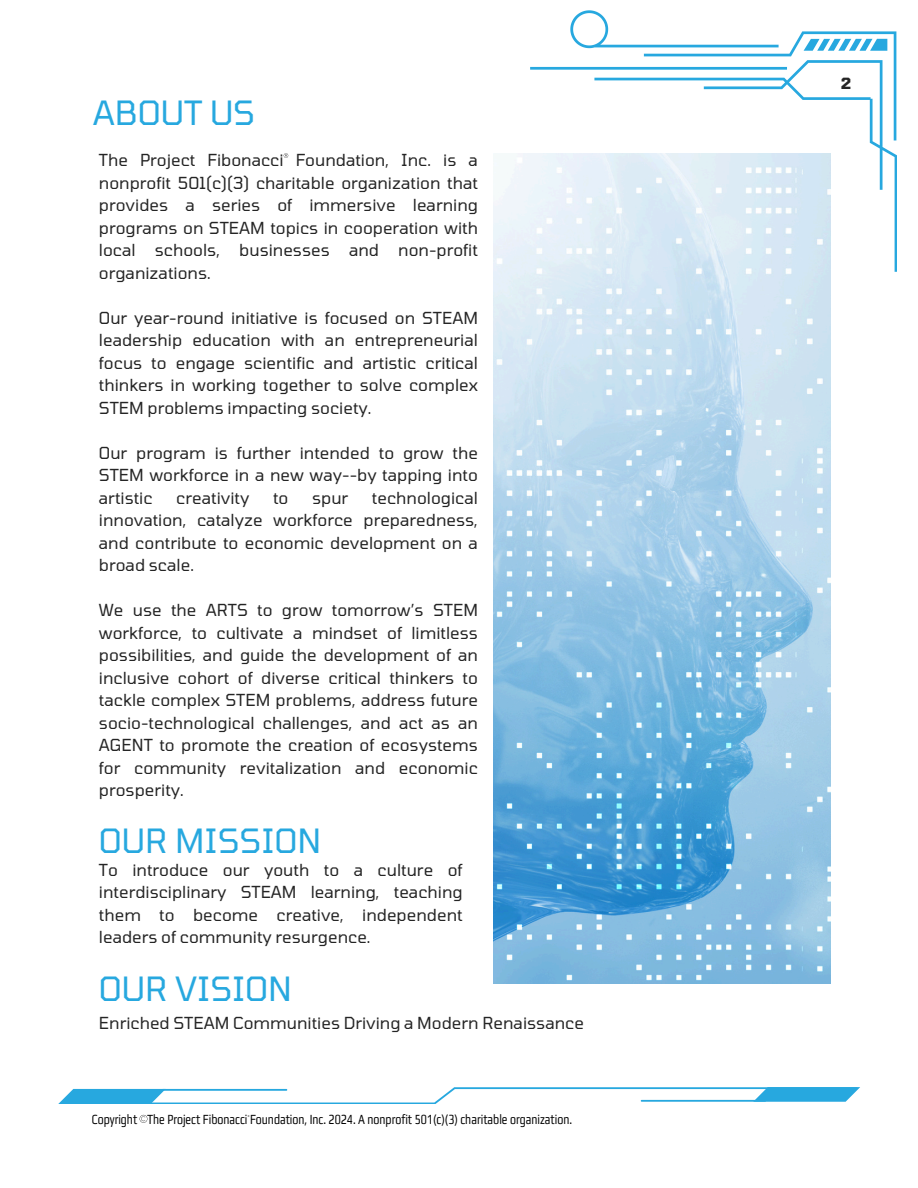
<style>
.page{position:relative;width:918px;height:1188px;background:#fff}
.page>*{position:absolute;margin:0;border:0;box-sizing:border-box;transform-origin:0 0}
.t1{font:33.15px "Tomorrow";color:#27a8df}
.t2{font:16.5px/22.5px "Tomorrow";color:#252525;text-align:justify}
.t3{font:700 15.3px "Tomorrow";color:#252525}
.t4{font:condensed 14.1px "Gamestation";color:#000}
</style>
<div class="page">
<svg style="left:530px;top:10px;width:367px;height:262px"></svg>
<img style="left:493px;top:153px;width:338px;height:831px">
<svg style="left:284px;top:153px;width:4px;height:5px"></svg>
<svg style="left:58px;top:1087px;width:802px;height:17px"></svg>
<svg style="left:140px;top:1115px;width:7px;height:8px"></svg>
<p class="t1" style="left:93px;top:92px;width:164px">ABOUT US</p>
<p class="t2" style="left:99px;top:149px;width:381px">The Project Fibonacci Foundation, Inc. is a nonprofit 501(c)(3) charitable organization that provides a series of immersive learning programs on STEAM topics in cooperation with local schools, businesses and non-profit organizations.</p>
<h1 class="t2" style="left:99px;top:306px;width:381px">Our year-round initiative is focused on STEAM leadership education with an entrepreneurial focus to engage scientific and artistic critical thinkers in working together to solve complex STEM problems impacting society.</h1>
<h2 class="t2" style="left:99px;top:441px;width:381px">Our program is further intended to grow the STEM workforce in a new way--by tapping into artistic</h2>
<h2 class="t2" style="left:99px;top:486px;width:381px;text-indent:273px">technological innovation, catalyze workforce preparedness, and contribute to economic development on a broad scale.</h2>
<h2 class="t2" style="left:99px;top:599px;width:381px">We use the ARTS to grow tomorrow’s STEM workforce, to cultivate a mindset of limitless possibilities, and guide the development of an inclusive cohort of diverse critical thinkers to tackle complex STEM problems, address future socio-technological challenges, and act as an AGENT to promote the creation of ecosystems for community revitalization and economic prosperity.</h2>
<h2 class="t2" style="left:176px;top:486px;width:75px">creativity</h2>
<h2 class="t2" style="left:273px;top:486px;width:17px">to</h2>
<h2 class="t2" style="left:312px;top:486px;width:38px">spur</h2>
<h2 class="t1" style="left:99px;top:819px;width:224px">OUR MISSION</h2>
<h2 class="t2" style="left:99px;top:858px;width:365px">To introduce our youth to a culture of interdisciplinary STEAM learning, teaching them to become creative, independent leaders of community resurgence.</h2>
<h1 class="t1" style="left:99px;top:968px;width:195px">OUR VISION</h1>
<p class="t2" style="left:99px;top:1011px;width:487px">Enriched STEAM Communities Driving a Modern Renaissance</p>
<h2 class="t4" style="left:92px;top:1111px;width:482px">Copyright The Project Fibonacci Foundation, Inc. 2024. A nonprofit 501(c)(3) charitable organization.</h2>
<h1 class="t3" style="left:841px;top:74px;width:12px">2</h1>
</div>
